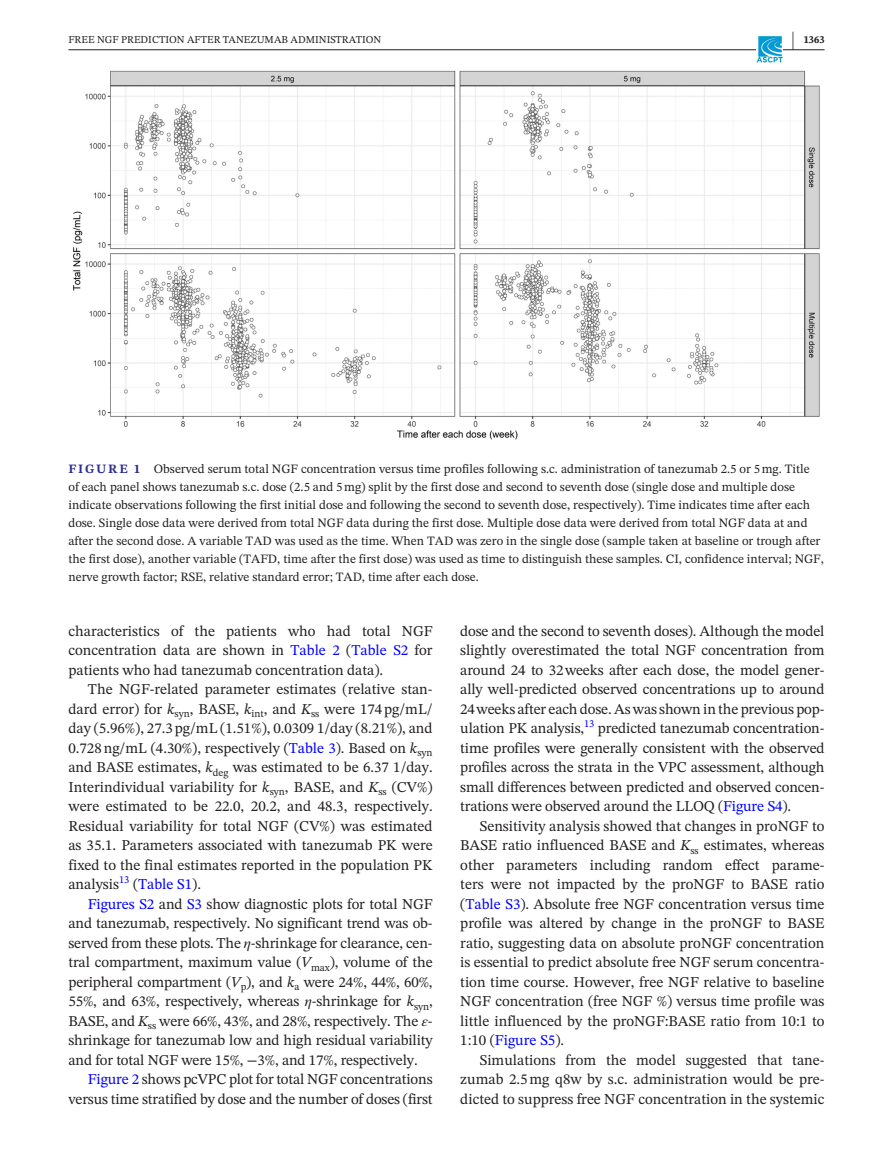
<style>
.page{position:relative;width:893px;height:1174px;background:#fff}
.page>*{position:absolute;margin:0;border:0;box-sizing:border-box;transform-origin:0 0}
.t1{font:700 21px "STIX Two Text";color:#231f20;scale:.42 1}
.t2{font:15px/19.5px "STIX Two Text";letter-spacing:-.01em;color:#231f20;text-align:justify}
.t3{font:15px "STIX Two Text";color:#00f}
.t4{font:12.75px/18px "STIX Two Text";color:#231f20}
.t5{font:10.5px "STIX Two Text";color:#231f20}
.t6{font:700 10.5px "STIX Two Text";color:#231f20}
.t7{font:10.5px "STIX Two Text";color:#00f}
.s1{font-weight:700;color:#2c2d8c}
.s2{color:#00f}
.s3{font-style:italic}
.s4{color:#231f20}
.s5{font-family:"STIX";font-style:italic}
</style>
<div class="page">
<hr style="left:68px;top:49px;width:756px;height:1px;background:#231f20">
<img style="left:757px;top:37px;width:25px;height:25px">
<img style="left:73px;top:70px;width:747px;height:370px">
<h1 class="t1" style="left:792px;top:24px;width:8px">|</h1>
<p class="t5" style="left:68px;top:32px;width:314px">FREE NGF PREDICTION AFTER TANEZUMAB ADMINISTRATION</p>
<p class="t6" style="left:804px;top:32px;width:22px">1363</p>
<p class="t4" style="left:68px;top:460px;width:757px"><span class="s1">FIGURE 1</span> Observed serum total NGF concentration versus time profiles following s.c. administration of tanezumab 2.5 or 5mg. Title<br>of each panel shows tanezumab s.c. dose (2.5 and 5mg) split by the first dose and second to seventh dose (single dose and multiple dose indicate observations following the first initial dose and following the second to seventh dose, respectively). Time indicates time after each dose. Single dose data were derived from total NGF data during the first dose. Multiple dose data were derived from total NGF data at and after the second dose. A variable TAD was used as the time. When TAD was zero in the single dose (sample taken at baseline or trough after the first dose), another variable (TAFD, time after the first dose) was used as time to distinguish these samples. CI, confidence interval; NGF, nerve growth factor; RSE, relative standard error; TAD, time after each dose.</p>
<p class="t2" style="left:68px;top:621px;width:366px">characteristics of the patients who had total NGF concentration data are shown in <span class="s2">Table 2</span> (<span class="s2">Table S2</span> for patients who had tanezumab concentration data).</p>
<p class="t2" style="left:68px;top:679px;width:366px;text-indent:20px">The NGF-related parameter estimates (relative stan&shy;dard error) for <span class="s3">k</span><sub>syn</sub>, BASE, <span class="s3">k</span><sub>int</sub>, and <span class="s3">K</span><sub>ss</sub> were 174pg/mL/ day (5.96%), 27.3pg/mL (1.51%), 0.0309 1/day (8.21%), and 0.728ng/mL (4.30%), respectively (<span class="s2">Table 3</span>). Based on <span class="s3">k</span><sub>syn </sub>and BASE estimates, <span class="s3">k</span><sub>deg</sub> was estimated to be 6.37 1/day.<br>Interindividual variability for <span class="s3">k</span><sub>syn</sub>, BASE, and <span class="s3">K</span><sub>ss</sub> (CV%) were estimated to be 22.0, 20.2, and 48.3, respectively.<br>Residual variability for total NGF (CV%) was estimated as 35.1. Parameters associated with tanezumab PK were fixed to the final estimates reported in the population PK analysis</p>
<p class="t7" style="left:119px;top:871px;width:12px">13</p>
<p class="t3" style="left:133px;top:873px;width:70px"><span class="s4">(</span>Table S1<span class="s4">).</span></p>
<p class="t2" style="left:88px;top:894px;width:346px"><span class="s2">Figures S2</span> and <span class="s2">S3</span> show diagnostic plots for total NGF</p>
<p class="t2" style="left:68px;top:913px;width:366px">and tanezumab, respectively. No significant trend was ob-</p>
<p class="t2" style="left:68px;top:933px;width:366px">served from these plots. The <span class="s5">η</span><span class="s3">-</span>shrinkage for clearance, cen-</p>
<p class="t2" style="left:68px;top:952px;width:366px">tral compartment, maximum value (<span class="s3">V</span><sub>max</sub>), volume of the</p>
<p class="t2" style="left:68px;top:972px;width:366px">peripheral compartment (<span class="s3">V</span><sub>p</sub>), and <span class="s3">k</span><sub>a</sub> were 24%, 44%, 60%,</p>
<p class="t2" style="left:68px;top:991px;width:366px">55%, and 63%, respectively, whereas <span class="s5">η</span><span class="s3">-</span>shrinkage for <span class="s3">k</span><sub>syn</sub>,</p>
<p class="t2" style="left:68px;top:1011px;width:366px">BASE, and <span class="s3">K</span><sub>ss</sub> were 66%, 43%, and 28%, respectively. The <span class="s5">ε</span><span class="s3">-</span></p>
<p class="t2" style="left:68px;top:1030px;width:366px">shrinkage for tanezumab low and high residual variability</p>
<p class="t2" style="left:68px;top:1050px;width:351px">and for total NGF were 15%, −3%, and 17%, respectively.</p>
<p class="t2" style="left:88px;top:1069px;width:346px"><span class="s2">Figure 2</span> shows pcVPC plot for total NGF concentrations</p>
<p class="t2" style="left:68px;top:1089px;width:366px">versus time stratified by dose and the number of doses (first</p>
<p class="t2" style="left:460px;top:621px;width:366px">dose and the second to seventh doses). Although the model slightly overestimated the total NGF concentration from around 24 to 32weeks after each dose, the model gener&shy;ally well-predicted observed concentrations up to around 24weeks after each dose. As was shown in the previous pop&shy;ulation PK analysis,<sup>13</sup> predicted tanezumab concentration&shy;time profiles were generally consistent with the observed profiles across the strata in the VPC assessment, although small differences between predicted and observed concen&shy;trations were observed around the LLOQ (<span class="s2">Figure S4</span>).</p>
<p class="t2" style="left:460px;top:816px;width:366px;text-indent:20px">Sensitivity analysis showed that changes in proNGF to BASE ratio influenced BASE and <span class="s3">K</span><sub>ss</sub> estimates, whereas other parameters including random effect parame&shy;ters were not impacted by the proNGF to BASE ratio (<span class="s2">Table S3</span>). Absolute free NGF concentration versus time profile was altered by change in the proNGF to BASE ratio, suggesting data on absolute proNGF concentration is essential to predict absolute free NGF serum concentra&shy;tion time course. However, free NGF relative to baseline NGF concentration (free NGF %) versus time profile was little influenced by the proNGF:BASE ratio from 10:1 to 1:10 (<span class="s2">Figure S5</span>).</p>
<p class="t2" style="left:460px;top:1050px;width:366px;text-indent:20px">Simulations from the model suggested that tane&shy;zumab 2.5mg q8w by s.c. administration would be pre&shy;dicted to suppress free NGF concentration in the systemic</p>
</div>
